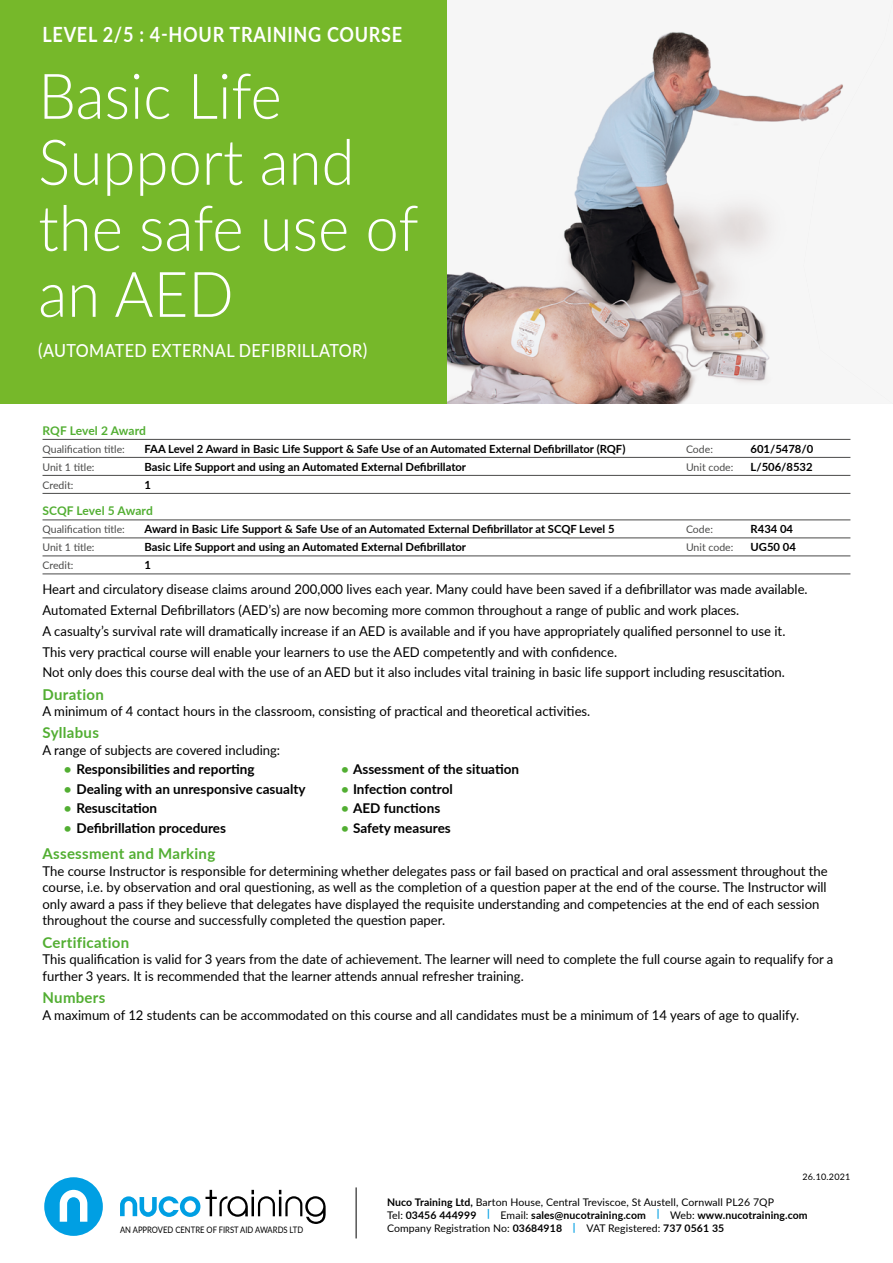
<style>
.page{position:relative;width:893px;height:1263px;background:#fff}
.page>*{position:absolute;margin:0;border:0;box-sizing:border-box;transform-origin:0 0}
.t1{font:300 63px/66px "Lato";color:#fff;scale:.95 1}
.t2{font:700 21px "Lato";letter-spacing:.04em;color:#fff;scale:.86 1}
.t3{font:500 18px "Lato";letter-spacing:.02em;color:#fff;scale:.9 1}
.t4{font:700 15px "Lato";letter-spacing:.02em;color:#52ae32}
.t5{font:13.5px/20.7px "Lato";color:#000}
.t6{font:700 13.5px "Lato";color:#000}
.t7{font:700 12px "Lato";letter-spacing:-.005em;color:#52ae32}
.t8{font:700 11.25px "Lato";color:#000}
.t9{font:10.5px/13.2px "Lato";letter-spacing:.01em;color:#000}
.t10{font:10.5px "Lato";color:#4a4a49}
.t11{font:9px "Lato";letter-spacing:.025em;color:#000}
.t12{font:8.85px "Lato";color:#000;scale:.86 1}
.s1{color:#52ae32}
.s2{font-weight:700}
.s3{font-weight:700;color:#009fe3}
</style>
<div class="page">
<svg style="left:120px;top:1190px;width:206px;height:34px"></svg>
<svg style="left:44px;top:1177px;width:59px;height:59px"></svg>
<hr style="left:356px;top:1187px;width:1px;height:51px;background:#000">
<hr style="left:43px;top:439px;width:807px;height:1px;background:#4a4a49">
<hr style="left:43px;top:457px;width:807px;height:1px;background:#4a4a49">
<hr style="left:43px;top:475px;width:807px;height:1px;background:#4a4a49">
<hr style="left:43px;top:493px;width:807px;height:1px;background:#4a4a49">
<hr style="left:43px;top:520px;width:807px;height:1px;background:#4a4a49">
<hr style="left:43px;top:538px;width:807px;height:1px;background:#4a4a49">
<hr style="left:43px;top:556px;width:807px;height:1px;background:#4a4a49">
<hr style="left:43px;top:574px;width:807px;height:1px;background:#4a4a49">
<img style="left:446px;top:0;width:447px;height:404px">
<div style="left:0;top:0;width:446px;height:404px;background:#76b82a"></div>
<h2 class="t2" style="left:43px;top:19px;width:420px">LEVEL 2/5 : 4-HOUR TRAINING COURSE</h2>
<h1 class="t1" style="left:38px;top:61px;width:402px">Basic Life<br>Support and the safe use of an AED</h1>
<h3 class="t3" style="left:38px;top:337px;width:367px">(AUTOMATED EXTERNAL DEFIBRILLATOR)</h3>
<p class="t7" style="left:43px;top:422px;width:105px">RQF Level 2 Award</p>
<p class="t10" style="left:43px;top:442px;width:84px">Qualification title:</p>
<p class="t8" style="left:145px;top:440px;width:482px">FAA Level 2 Award in Basic Life Support &amp; Safe Use of an Automated External Defibrillator (RQF)</p>
<p class="t10" style="left:686px;top:442px;width:28px">Code:</p>
<p class="t8" style="left:751px;top:440px;width:64px">601/5478/0</p>
<p class="t10" style="left:43px;top:460px;width:54px">Unit 1 title:</p>
<p class="t8" style="left:145px;top:458px;width:323px">Basic Life Support and using an Automated External Defibrillator</p>
<p class="t10" style="left:686px;top:460px;width:49px">Unit code:</p>
<p class="t8" style="left:751px;top:458px;width:63px">L/506/8532</p>
<p class="t10" style="left:43px;top:478px;width:32px">Credit:</p>
<p class="t8" style="left:145px;top:476px;width:8px">1</p>
<p class="t7" style="left:43px;top:502px;width:112px">SCQF Level 5 Award</p>
<p class="t10" style="left:43px;top:522px;width:84px">Qualification title:</p>
<p class="t8" style="left:145px;top:521px;width:471px">Award in Basic Life Support &amp; Safe Use of an Automated External Defibrillator at SCQF Level 5</p>
<p class="t10" style="left:686px;top:522px;width:28px">Code:</p>
<p class="t8" style="left:751px;top:521px;width:44px">R434 04</p>
<p class="t10" style="left:43px;top:540px;width:54px">Unit 1 title:</p>
<p class="t8" style="left:145px;top:539px;width:323px">Basic Life Support and using an Automated External Defibrillator</p>
<p class="t10" style="left:686px;top:540px;width:49px">Unit code:</p>
<p class="t8" style="left:751px;top:539px;width:47px">UG50 04</p>
<p class="t10" style="left:43px;top:558px;width:32px">Credit:</p>
<p class="t8" style="left:145px;top:557px;width:8px">1</p>
<p class="t5" style="left:43px;top:579px;width:767px">Heart and circulatory disease claims around 200,000 lives each year. Many could have been saved if a defibrillator was made available.<br>Automated External Defibrillators (AED’s) are now becoming more common throughout a range of public and work places.<br>A casualty’s survival rate will dramatically increase if an AED is available and if you have appropriately qualified personnel to use it.<br>This very practical course will enable your learners to use the AED competently and with confidence.<br>Not only does this course deal with the use of an AED but it also includes vital training in basic life support including resuscitation.</p>
<p class="t4" style="left:43px;top:683px;width:63px">Duration</p>
<p class="t5" style="left:43px;top:700px;width:549px">A minimum of 4 contact hours in the classroom, consisting of practical and theoretical activities.</p>
<p class="t4" style="left:43px;top:722px;width:58px">Syllabus</p>
<p class="t5" style="left:43px;top:739px;width:239px">A range of subjects are covered including:</p>
<p class="t6" style="left:64px;top:760px;width:192px"><span class="s1">•</span> Responsibilities and reporting</p>
<p class="t6" style="left:341px;top:760px;width:180px"><span class="s1">•</span> Assessment of the situation</p>
<p class="t6" style="left:64px;top:779px;width:243px"><span class="s1">•</span> Dealing with an unresponsive casualty</p>
<p class="t6" style="left:341px;top:779px;width:113px"><span class="s1">•</span> Infection control</p>
<p class="t6" style="left:64px;top:799px;width:95px"><span class="s1">•</span> Resuscitation</p>
<p class="t6" style="left:341px;top:799px;width:101px"><span class="s1">•</span> AED functions</p>
<p class="t6" style="left:64px;top:818px;width:164px"><span class="s1">•</span> Defibrillation procedures</p>
<p class="t6" style="left:341px;top:818px;width:111px"><span class="s1">•</span> Safety measures</p>
<p class="t4" style="left:43px;top:843px;width:174px">Assessment and Marking</p>
<p class="t5" style="left:43px;top:862px;width:787px;line-height:16.5px">The course Instructor is responsible for determining whether delegates pass or fail based on practical and oral assessment throughout the course, i.e. by observation and oral questioning, as well as the completion of a question paper at the end of the course. The Instructor will only award a pass if they believe that delegates have displayed the requisite understanding and competencies at the end of each session throughout the course and successfully completed the question paper.</p>
<p class="t4" style="left:43px;top:931px;width:88px">Certification</p>
<p class="t5" style="left:43px;top:950px;width:792px;line-height:16.5px">This qualification is valid for 3 years from the date of achievement. The learner will need to complete the full course again to requalify for a further 3 years. It is recommended that the learner attends annual refresher training.</p>
<p class="t4" style="left:43px;top:986px;width:64px">Numbers</p>
<p class="t5" style="left:43px;top:1004px;width:758px">A maximum of 12 students can be accommodated on this course and all candidates must be a minimum of 14 years of age to qualify.</p>
<p class="t11" style="left:802px;top:1170px;width:50px">26.10.2021</p>
<p class="t9" style="left:387px;top:1195px;width:422px"><span class="s2">Nuco Training Ltd,</span> Barton House, Central Treviscoe, St Austell, Cornwall PL26 7QP<br>Tel: <span class="s2">03456 444999</span> <span class="s3">|</span> Email: <span class="s2">sales@nucotraining.com</span> <span class="s3">|</span> Web: <span class="s2">www.nucotraining.com<br></span>Company Registration No: <span class="s2">03684918</span> <span class="s3">|</span></p>
<p class="t12" style="left:120px;top:1223px;width:214px">AN APPROVED CENTRE OF FIRST AID AWARDS LTD</p>
<p class="t9" style="left:586px;top:1221px;width:139px">VAT Registered: <span class="s2">737 0561 35</span></p>
</div>
